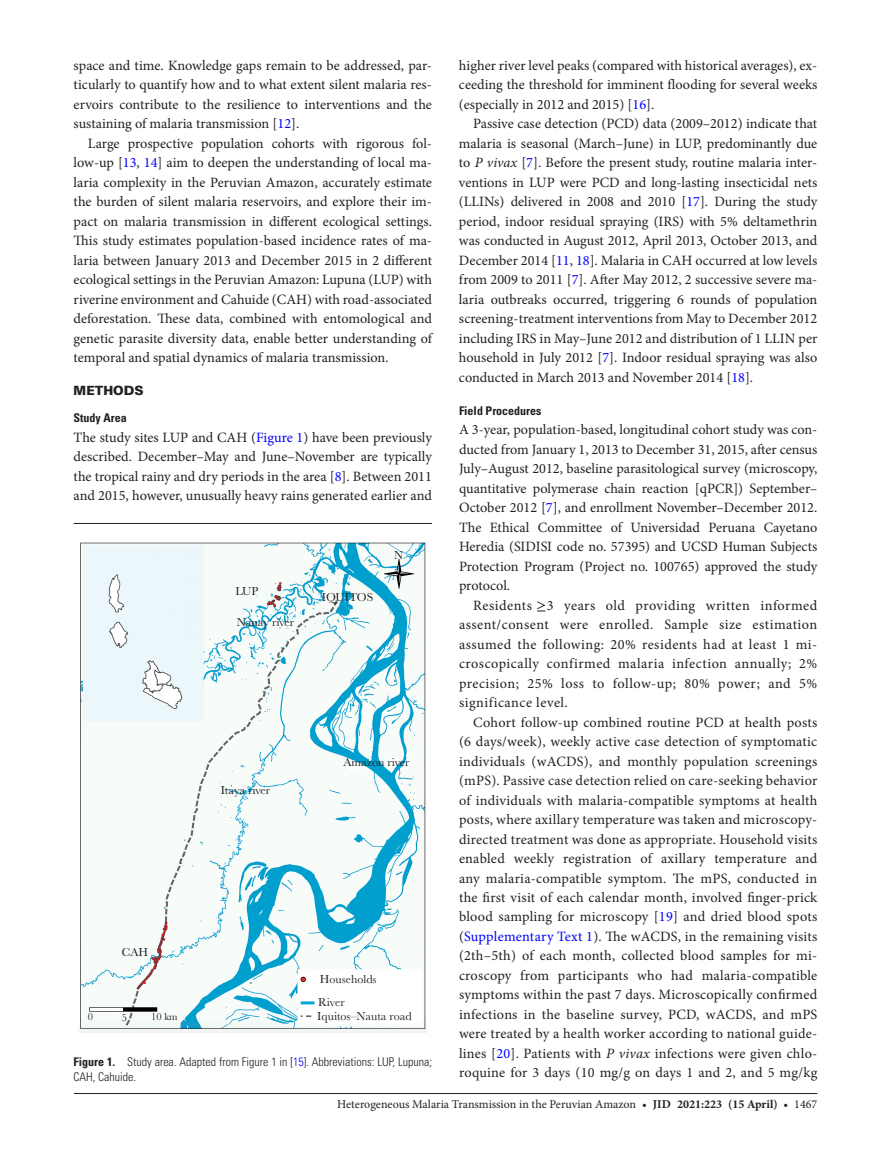
<style>
.page{position:relative;width:891px;height:1174px;background:#fff}
.page>*{position:absolute;margin:0;border:0;box-sizing:border-box;transform-origin:0 0}
.t1{font:14.25px/19.5px "Minion Pro";color:#231f20;text-align:justify}
.t2{font:900 12.75px "Univers LT Std";color:#231f20}
.t3{font:300 condensed 12px/15px "Univers LT Std";color:#231f20}
.t4{font:12px "Minion Pro";color:#231f20}
.t5{font:12px/23.1px "Baskerville MT Std";color:#231f20}
.t6{font:700 condensed 12px "Univers LT Std";color:#231f20}
.t7{font:10.5px "Baskerville MT Std";color:#231f20}
.s1{color:#00f}
.s2{font-weight:700}
.s3{font-style:italic}
.s4{font-family:"STIX General"}
</style>
<div class="page">
<hr style="left:74px;top:1093px;width:743px;height:1px;background:#231f20">
<hr style="left:74px;top:523px;width:358px;height:1px;background:#231f20">
<img style="left:79px;top:542px;width:348px;height:491px">
<p class="t1" style="left:74px;top:55px;width:360px">space and time. Knowledge gaps remain to be addressed, par&shy;ticularly to quantify how and to what extent silent malaria res&shy;ervoirs contribute to the resilience to interventions and the sustaining of malaria transmission [<span class="s1">12</span>].</p>
<p class="t1" style="left:74px;top:133px;width:360px;text-indent:14px">Large prospective population cohorts with rigorous fol&shy;low-up [<span class="s1">13</span>, <span class="s1">14</span>] aim to deepen the understanding of local ma&shy;laria complexity in the Peruvian Amazon, accurately estimate the burden of silent malaria reservoirs, and explore their im&shy;pact on malaria transmission in different ecological settings.<br>This study estimates population-based incidence rates of ma&shy;laria between January 2013 and December 2015 in 2 different ecological settings in the Peruvian Amazon: Lupuna (LUP) with riverine environment and Cahuide (CAH) with road-associated deforestation. These data, combined with entomological and genetic parasite diversity data, enable better understanding of temporal and spatial dynamics of malaria transmission.</p>
<p class="t2" style="left:74px;top:383px;width:72px">METHODS</p>
<p class="t6" style="left:74px;top:410px;width:55px">Study Area</p>
<p class="t1" style="left:74px;top:427px;width:360px">The study sites LUP and CAH (<span class="s1">Figure 1</span>) have been previously described. December–May and June–November are typically the tropical rainy and dry periods in the area [<span class="s1">8</span>]. Between 2011 and 2015, however, unusually heavy rains generated earlier and</p>
<p class="t5" style="left:122px;top:941px;width:28px">CAH</p>
<p class="t5" style="left:235px;top:580px;width:24px">LUP</p>
<p class="t5" style="left:237px;top:610px;width:59px">Nanay river</p>
<p class="t5" style="left:322px;top:585px;width:53px">IQUITOS</p>
<p class="t5" style="left:394px;top:543px;width:10px">N</p>
<p class="t5" style="left:221px;top:778px;width:51px">Itaya river</p>
<p class="t5" style="left:344px;top:751px;width:68px">Amazon river</p>
<p class="t5" style="left:318px;top:968px;width:60px">Households<br>River</p>
<p class="t5" style="left:317px;top:1005px;width:96px">Iquitos–Nauta road</p>
<p class="t7" style="left:88px;top:1010px;width:7px">0</p>
<p class="t7" style="left:122px;top:1011px;width:7px">5</p>
<p class="t7" style="left:151px;top:1010px;width:28px">10 km</p>
<p class="t3" style="left:74px;top:1055px;width:360px"><span class="s2">Figure 1.</span> Study area. Adapted from Figure 1 in [<span class="s1">15</span>]. Abbreviations: LUP, Lupuna;<br>CAH, Cahuide.</p>
<p class="t1" style="left:459px;top:55px;width:360px">higher river level peaks (compared with historical averages), ex&shy;ceeding the threshold for imminent flooding for several weeks (especially in 2012 and 2015) [<span class="s1">16</span>].</p>
<p class="t1" style="left:459px;top:114px;width:360px;text-indent:14px">Passive case detection (PCD) data (2009–2012) indicate that malaria is seasonal (March–June) in LUP, predominantly due to <span class="s3">P vivax</span> [<span class="s1">7</span>]. Before the present study, routine malaria inter&shy;ventions in LUP were PCD and long-lasting insecticidal nets (LLINs) delivered in 2008 and 2010 [<span class="s1">17</span>]. During the study period, indoor residual spraying (IRS) with 5% deltamethrin was conducted in August 2012, April 2013, October 2013, and December 2014 [<span class="s1">11</span>, <span class="s1">18</span>]. Malaria in CAH occurred at low levels from 2009 to 2011 [<span class="s1">7</span>]. After May 2012, 2 successive severe ma&shy;laria outbreaks occurred, triggering 6 rounds of population screening-treatment interventions from May to December 2012 including IRS in May–June 2012 and distribution of 1 LLIN per household in July 2012 [<span class="s1">7</span>]. Indoor residual spraying was also conducted in March 2013 and November 2014 [<span class="s1">18</span>].</p>
<p class="t6" style="left:459px;top:403px;width:84px">Field Procedures</p>
<p class="t1" style="left:459px;top:420px;width:360px">A 3-year, population-based, longitudinal cohort study was con&shy;ducted from January 1, 2013 to December 31, 2015, after census July–August 2012, baseline parasitological survey (microscopy, quantitative polymerase chain reaction [qPCR]) September– October 2012 [<span class="s1">7</span>], and enrollment November–December 2012.<br>The Ethical Committee of Universidad Peruana Cayetano Heredia (SIDISI code no. 57395) and UCSD Human Subjects Protection Program (Project no. 100765) approved the study protocol.</p>
<p class="t1" style="left:459px;top:595px;width:360px;text-indent:14px">Residents <span class="s4">≥</span>3 years old providing written informed assent/consent were enrolled. Sample size estimation assumed the following: 20% residents had at least 1 mi&shy;croscopically confirmed malaria infection annually; 2% precision; 25% loss to follow-up; 80% power; and 5% significance level.</p>
<p class="t1" style="left:459px;top:712px;width:360px;text-indent:14px">Cohort follow-up combined routine PCD at health posts (6 days/week), weekly active case detection of symptomatic individuals (wACDS), and monthly population screenings (mPS). Passive case detection relied on care-seeking behavior of individuals with malaria-compatible symptoms at health posts, where axillary temperature was taken and microscopy&shy;directed treatment was done as appropriate. Household visits enabled weekly registration of axillary temperature and any malaria-compatible symptom. The mPS, conducted in the first visit of each calendar month, involved finger-prick blood sampling for microscopy [<span class="s1">19</span>] and dried blood spots (<span class="s1">Supplementary Text 1</span>). The wACDS, in the remaining visits (2th–5th) of each month, collected blood samples for mi&shy;croscopy from participants who had malaria-compatible symptoms within the past 7 days. Microscopically confirmed infections in the baseline survey, PCD, wACDS, and mPS were treated by a health worker according to national guide&shy;lines [<span class="s1">20</span>]. Patients with <span class="s3">P vivax</span> infections were given chlo&shy;roquine for 3 days (10 mg/g on days 1 and 2, and 5 mg/kg</p>
<p class="t4" style="left:337px;top:1096px;width:482px">Heterogeneous Malaria Transmission in the Peruvian Amazon • <span class="s2">jid 2021:223 (15 April)</span> • 1467</p>
</div>
